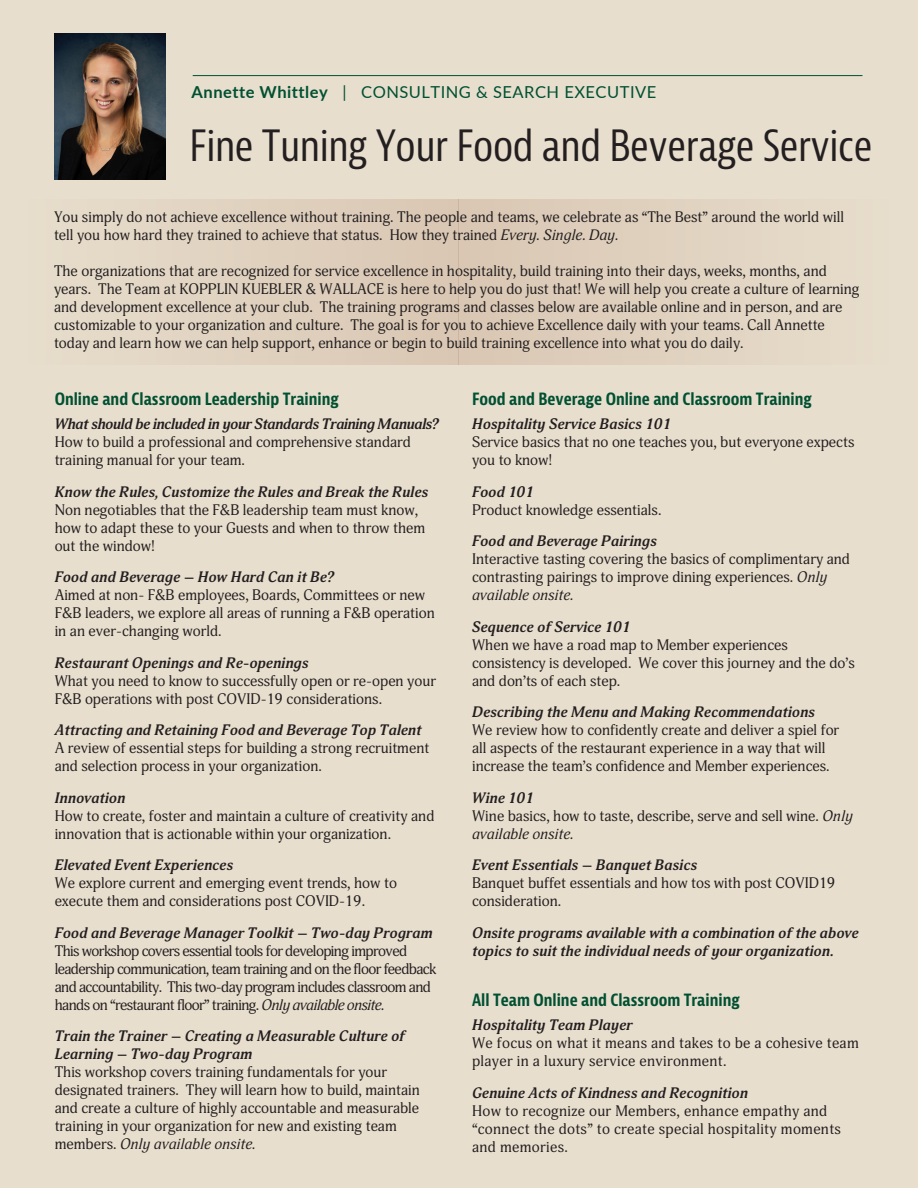
<style>
.page{position:relative;width:918px;height:1188px;background:#e8decd}
.page>*{position:absolute;margin:0;border:0;box-sizing:border-box;transform-origin:0 0}
.BR_headline{font:condensed 42px "Bernina Sans";letter-spacing:-.01em;color:#231f20}
.BR_Lead_Paragrah_Boa{font:700 condensed 16.5px "Bernina Sans";color:#005032}
.BR_body_copy{font:16.5px "Lato";letter-spacing:.03em;color:#005032}
.BR_body_copy-2{font:15px/18px "Adonis";color:#231f20}
.BR_body_copy-3{font:italic 700 15px/18px "Adonis";color:#231f20}
.BR_body_copy-4{font:15px/18px "Adonis";letter-spacing:-.04em;color:#231f20}
.BR_body_copy-5{font:15px/18px "Adonis";letter-spacing:.02em;color:#231f20}
.BR_body_copy-6{font:italic 700 15px "Adonis";letter-spacing:-.03em;color:#231f20}
.s1{font-weight:700}
.s2{font-style:italic}
</style>
<div class="page">
<div style="left:458px;top:199px;width:460px;height:165px;background:linear-gradient(to right,#d9c7b3,#e8dfce)"></div>
<div style="left:0;top:199px;width:458px;height:165px;background:linear-gradient(to right,#e8dfce,#d9c7b3)"></div>
<hr style="left:193px;top:75px;width:669px;height:1px;background:#005032">
<img style="left:54px;top:34px;width:111px;height:145px">
<p class="BR_body_copy" style="left:192px;top:80px;width:466px"><span class="s1">Annette Whittley</span> | CONSULTING &amp; SEARCH EXECUTIVE</p>
<p class="BR_headline" style="left:189px;top:120px;width:685px">Fine Tuning Your Food and Beverage Service</p>
<p class="BR_body_copy-2" style="left:54px;top:208px;width:792px">You simply do not achieve excellence without training. The people and teams, we celebrate as “The Best” around the world will tell you how hard they trained to achieve that status. How they trained <span class="s2">Every. Single. Day.</span></p>
<p class="BR_body_copy-2" style="left:54px;top:262px;width:807px">The organizations that are recognized for service excellence in hospitality, build training into their days, weeks, months, and years. The Team at KOPPLIN KUEBLER &amp; WALLACE is here to help you do just that! We will help you create a culture of learning and development excellence at your club. The training programs and classes below are available online and in person, and are customizable to your organization and culture. The goal is for you to achieve Excellence daily with your teams. Call Annette today and learn how we can help support, enhance or begin to build training excellence into what you do daily.</p>
<p class="BR_Lead_Paragrah_Boa" style="left:55px;top:389px;width:286px">Online and Classroom Leadership Training</p>
<p class="BR_body_copy-6" style="left:55px;top:415px;width:387px">What should be included in your Standards Training Manuals?</p>
<p class="BR_body_copy-2" style="left:55px;top:434px;width:358px">How to build a professional and comprehensive standard training manual for your team.</p>
<p class="BR_body_copy-3" style="left:55px;top:483px;width:375px">Know the Rules, Customize the Rules and Break the Rules</p>
<p class="BR_body_copy-2" style="left:55px;top:501px;width:372px">Non negotiables that the F&amp;B leadership team must know, how to adapt these to your Guests and when to throw them out the window!</p>
<p class="BR_body_copy-3" style="left:55px;top:569px;width:282px">Food and Beverage – How Hard Can it Be?</p>
<p class="BR_body_copy-2" style="left:55px;top:587px;width:382px">Aimed at non- F&amp;B employees, Boards, Committees or new<br>F&amp;B leaders, we explore all areas of running a F&amp;B operation in an ever-changing world.</p>
<p class="BR_body_copy-3" style="left:55px;top:654px;width:255px">Restaurant Openings and Re-openings</p>
<p class="BR_body_copy-2" style="left:55px;top:672px;width:383px">What you need to know to successfully open or re-open your<br>F&amp;B operations with post COVID-19 considerations.</p>
<p class="BR_body_copy-3" style="left:55px;top:722px;width:368px">Attracting and Retaining Food and Beverage Top Talent</p>
<p class="BR_body_copy-2" style="left:55px;top:740px;width:376px">A review of essential steps for building a strong recruitment and selection process in your organization.</p>
<p class="BR_body_copy-3" style="left:55px;top:789px;width:72px">Innovation</p>
<p class="BR_body_copy-2" style="left:55px;top:807px;width:381px">How to create, foster and maintain a culture of creativity and innovation that is actionable within your organization.</p>
<p class="BR_body_copy-3" style="left:55px;top:857px;width:180px">Elevated Event Experiences</p>
<p class="BR_body_copy-2" style="left:55px;top:875px;width:344px">We explore current and emerging event trends, how to execute them and considerations post COVID-19.</p>
<p class="BR_body_copy-3" style="left:55px;top:924px;width:379px">Food and Beverage Manager Toolkit – Two-day Program</p>
<p class="BR_body_copy-4" style="left:55px;top:942px;width:383px">This workshop covers essential tools for developing improved leadership communication, team training and on the floor feedback and accountability. This two-day program includes classroom and hands on “restaurant floor” training. <span class="s2">Only available onsite.</span></p>
<p class="BR_body_copy-3" style="left:55px;top:1028px;width:352px">Train the Trainer – Creating a Measurable Culture of<br>Learning – Two-day Program</p>
<p class="BR_body_copy-2" style="left:55px;top:1064px;width:367px">This workshop covers training fundamentals for your designated trainers. They will learn how to build, maintain and create a culture of highly accountable and measurable training in your organization for new and existing team members. <span class="s2">Only available onsite.</span></p>
<p class="BR_Lead_Paragrah_Boa" style="left:472px;top:389px;width:341px">Food and Beverage Online and Classroom Training</p>
<p class="BR_body_copy-3" style="left:472px;top:416px;width:201px">Hospitality Service Basics 101</p>
<p class="BR_body_copy-2" style="left:472px;top:434px;width:384px">Service basics that no one teaches you, but everyone expects you to know!</p>
<p class="BR_body_copy-3" style="left:472px;top:483px;width:63px">Food 101</p>
<p class="BR_body_copy-2" style="left:472px;top:501px;width:191px">Product knowledge essentials.</p>
<p class="BR_body_copy-3" style="left:472px;top:533px;width:186px">Food and Beverage Pairings</p>
<p class="BR_body_copy-2" style="left:472px;top:551px;width:379px">Interactive tasting covering the basics of complimentary and contrasting pairings to improve dining experiences. <span class="s2">Only available onsite.</span></p>
<p class="BR_body_copy-3" style="left:472px;top:618px;width:160px">Sequence of Service 101</p>
<p class="BR_body_copy-2" style="left:472px;top:636px;width:384px">When we have a road map to Member experiences consistency is developed. We cover this journey and the do’s and don’ts of each step.</p>
<p class="BR_body_copy-3" style="left:472px;top:704px;width:344px">Describing the Menu and Making Recommendations</p>
<p class="BR_body_copy-2" style="left:472px;top:722px;width:369px">We review how to confidently create and deliver a spiel for all aspects of the restaurant experience in a way that will increase the team’s confidence and Member experiences.</p>
<p class="BR_body_copy-3" style="left:472px;top:789px;width:63px">Wine 101</p>
<p class="BR_body_copy-2" style="left:472px;top:807px;width:382px">Wine basics, how to taste, describe, serve and sell wine. <span class="s2">Only available onsite.</span></p>
<p class="BR_body_copy-3" style="left:472px;top:857px;width:227px">Event Essentials – Banquet Basics</p>
<p class="BR_body_copy-2" style="left:472px;top:875px;width:365px">Banquet buffet essentials and how tos with post COVID19 consideration.</p>
<p class="BR_body_copy-3" style="left:472px;top:924px;width:388px">Onsite programs available with a combination of the above topics to suit the individual needs of your organization.</p>
<p class="BR_Lead_Paragrah_Boa" style="left:472px;top:990px;width:269px">All Team Online and Classroom Training</p>
<p class="BR_body_copy-3" style="left:472px;top:1017px;width:162px">Hospitality Team Player</p>
<p class="BR_body_copy-5" style="left:472px;top:1035px;width:388px">We focus on what it means and takes to be a cohesive team player in a luxury service environment.</p>
<p class="BR_body_copy-3" style="left:472px;top:1084px;width:277px">Genuine Acts of Kindness and Recognition</p>
<p class="BR_body_copy-5" style="left:472px;top:1102px;width:370px">How to recognize our Members, enhance empathy and “connect the dots” to create special hospitality moments and memories.</p>
</div>
